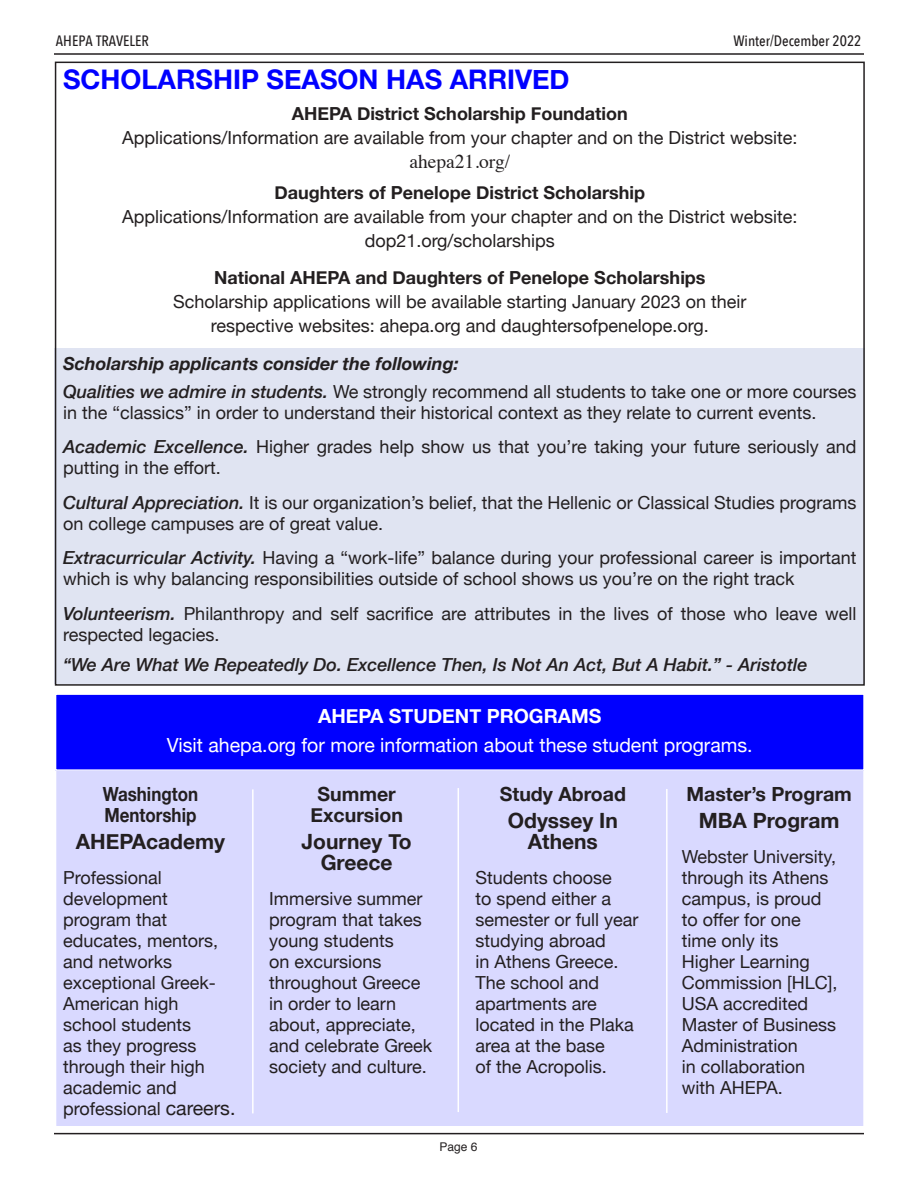
<style>
.page{position:relative;width:918px;height:1188px;background:#fff}
.page>*{position:absolute;margin:0;border:0;box-sizing:border-box;transform-origin:0 0}
.t1{font:700 27px "Helvetica Neue";color:#00f}
.t2{font:700 21px/21px "Helvetica Neue";color:#231f20;text-align:center}
.t3{font:19.5px "Helvetica Neue";color:#fff}
.t4{font:700 19.5px/21px "Helvetica Neue";color:#231f20;text-align:center}
.t5{font:700 19.5px/21px "Helvetica Neue";color:#231f20;scale:.87 1}
.t6{font:700 19.5px "Helvetica Neue";color:#fff}
.t7{font:19.5px "Times";color:#231f20}
.t8{font:18px/21px "Helvetica Neue";color:#231f20}
.t9{font:700 18px "Helvetica Neue";color:#231f20}
.t10{font:italic 500 18px "Helvetica Neue";color:#231f20}
.t11{font:500 15px "Avenir Next Condensed";color:#231f20}
.t12{font:12px "Helvetica";color:#231f20}
.s1{font-weight:700;font-style:italic}
.s2{font-weight:500;font-style:italic}
.s3{font-size:19.5px}
</style>
<div class="page">
<hr style="left:54px;top:53px;width:810px;height:2px;background:#231f20">
<hr style="left:54px;top:1133px;width:810px;height:1px;background:#231f20">
<div style="left:55px;top:348px;width:810px;height:336px;background:#e0e4f2"></div>
<div style="left:56px;top:753px;width:808px;height:374px;background:#d9d9ff"></div>
<div style="left:56px;top:694px;width:808px;height:76px;background:#00f"></div>
<div style="left:55px;top:693px;width:810px;height:78px;border:2px solid #fff"></div>
<hr style="left:458px;top:788px;width:1px;height:324px;background:#fff">
<hr style="left:252px;top:789px;width:2px;height:324px;background:#fff">
<hr style="left:666px;top:789px;width:2px;height:324px;background:#fff">
<p class="t11" style="left:56px;top:31px;width:94px">AHEPA TRAVELER</p>
<p class="t11" style="left:733px;top:31px;width:130px">Winter/December 2022</p>
<h1 class="t1" style="left:63px;top:59px;width:508px">SCHOLARSHIP SEASON HAS ARRIVED</h1>
<p class="t9" style="left:292px;top:100px;width:338px">AHEPA District Scholarship Foundation</p>
<p class="t8" style="left:122px;top:128px;width:677px">Applications/Information are available from your chapter and on the District website:</p>
<p class="t7" style="left:409px;top:143px;width:102px">ahepa21.org/</p>
<p class="t9" style="left:275px;top:178px;width:372px">Daughters of Penelope District Scholarship</p>
<p class="t8" style="left:122px;top:206px;width:677px;line-height:24px;text-align:center">Applications/Information are available from your chapter and on the District website: dop21.org/scholarships</p>
<p class="t9" style="left:214px;top:264px;width:493px">National AHEPA and Daughters of Penelope Scholarships</p>
<p class="t8" style="left:173px;top:291px;width:575px;line-height:24px;text-align:center">Scholarship applications will be available starting January 2023 on their respective websites: ahepa.org and daughtersofpenelope.org.</p>
<p class="t8" style="left:63px;top:351px;width:795px;line-height:27.8px"><span class="s1">Scholarship applicants consider the following:<br></span><span class="s2">Qualities we admire in students.</span> We strongly recommend all students to take one or more courses</p>
<p class="t8" style="left:63px;top:396px;width:795px;line-height:34.5px">in the “classics” in order to understand their historical context as they relate to current events.<br><span class="s2">Academic Excellence.</span> Higher grades help show us that you’re taking your future seriously and</p>
<p class="t8" style="left:63px;top:452px;width:795px;line-height:34.5px">putting in the effort.<br><span class="s2">Cultural Appreciation.</span> It is our organization’s belief, that the Hellenic or Classical Studies programs</p>
<p class="t8" style="left:63px;top:507px;width:795px;line-height:34.5px">on college campuses are of great value.<br><span class="s2">Extracurricular Activity.</span> Having a “work-life” balance during your professional career is important</p>
<p class="t8" style="left:63px;top:563px;width:795px;line-height:34.5px">which is why balancing responsibilities outside of school shows us you’re on the right track<br><span class="s2">Volunteerism.</span> Philanthropy and self sacrifice are attributes in the lives of those who leave well</p>
<p class="t8" style="left:63px;top:625px;width:158px">respected legacies.</p>
<p class="t10" style="left:63px;top:650px;width:746px">“We Are What We Repeatedly Do. Excellence Then, Is Not An Act, But A Habit.” - Aristotle</p>
<p class="t6" style="left:318px;top:701px;width:285px">AHEPA STUDENT PROGRAMS</p>
<p class="t3" style="left:167px;top:731px;width:587px">Visit ahepa.org for more information about these student programs.</p>
<p class="t5" style="left:103px;top:784px;width:111px">Washington<br>Mentorship</p>
<p class="t2" style="left:76px;top:832px;width:151px">AHEPAcademy</p>
<p class="t8" style="left:63px;top:868px;width:174px">Professional development program that educates, mentors, and networks exceptional Greek-<br>American high school students<br>as they progress through their high academic and professional <span class="s3">careers.</span></p>
<p class="t4" style="left:310px;top:784px;width:94px">Summer<br>Excursion</p>
<p class="t2" style="left:302px;top:832px;width:112px">Journey To<br>Greece</p>
<p class="t8" style="left:269px;top:889px;width:165px">Immersive summer program that takes young students<br>on excursions throughout Greece in order to learn about, appreciate, and celebrate Greek society and culture.</p>
<p class="t4" style="left:500px;top:784px;width:128px">Study Abroad</p>
<p class="t2" style="left:508px;top:811px;width:112px">Odyssey In<br>Athens</p>
<p class="t8" style="left:476px;top:868px;width:165px">Students choose<br>to spend either a semester or full year studying abroad<br>in Athens Greece.<br>The school and apartments are located in the Plaka area at the base<br>of the Acropolis.</p>
<p class="t12" style="left:439px;top:1138px;width:40px">Page 6</p>
<p class="t4" style="left:687px;top:784px;width:167px">Master’s Program</p>
<p class="t2" style="left:699px;top:811px;width:142px">MBA Program</p>
<p class="t8" style="left:682px;top:847px;width:157px">Webster University, through its Athens campus, is proud to offer for one time only its<br>Higher Learning<br>Commission [HLC],<br>USA accredited<br>Master of Business<br>Administration<br>in collaboration with AHEPA.</p>
</div>
